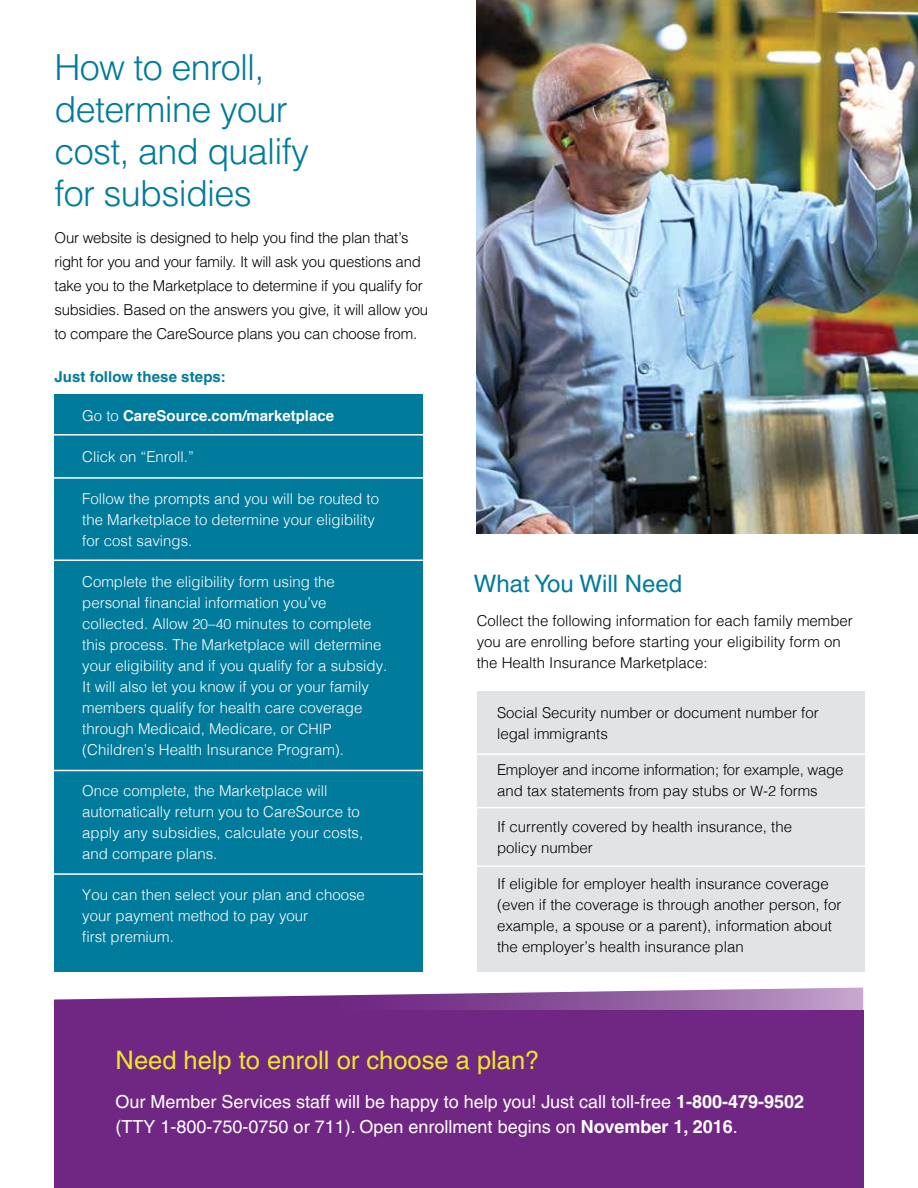
<style>
.page{position:relative;width:918px;height:1188px;background:#fff}
.page>*{position:absolute;margin:0;border:0;box-sizing:border-box;transform-origin:0 0}
.t1{font:300 36px/42px "Helvetica LT Pro";letter-spacing:-.02em;color:#007b9b}
.t2{font:25.5px "Helvetica LT Pro";color:#eee824}
.t3{font:24px "Helvetica LT Pro";color:#007b9b}
.t4{font:18px/25.5px "Helvetica LT Pro";color:#fff}
.t5{font:300 15px/21px "Helvetica";color:#fff}
.t6{font:300 15px/24px "Helvetica LT Pro";letter-spacing:-.015em;color:#000}
.t7{font:300 15px/21px "Helvetica";color:#000}
.t8{font:700 15px "Helvetica";color:#fff}
.t9{font:700 15px "Helvetica LT Pro";letter-spacing:.005em;color:#007b9b}
.s1{font-weight:300}
.s2{font-size:14.25px}
.s3{font-weight:700}
</style>
<div class="page">
<svg style="left:54px;top:988px;width:809px;height:22px"></svg>
<div style="left:54px;top:1010px;width:809px;height:178px;background:#702784"></div>
<div style="left:477px;top:691px;width:387px;height:281px;background:#e2e3e4"></div>
<hr style="left:475px;top:753px;width:414px;height:2px;background:#fff">
<hr style="left:475px;top:807px;width:414px;height:1px;background:#fff">
<hr style="left:475px;top:866px;width:414px;height:1px;background:#fff">
<div style="left:54px;top:394px;width:369px;height:578px;background:#007b9b"></div>
<hr style="left:30px;top:434px;width:414px;height:2px;background:#fff">
<hr style="left:30px;top:560px;width:414px;height:1px;background:#fff">
<hr style="left:30px;top:477px;width:414px;height:2px;background:#fff">
<hr style="left:30px;top:770px;width:414px;height:1px;background:#fff">
<hr style="left:30px;top:873px;width:414px;height:2px;background:#fff">
<img style="left:476px;top:0;width:442px;height:534px">
<h1 class="t1" style="left:54px;top:46px;width:256px">How to enroll, determine your cost, and qualify for subsidies</h1>
<p class="t6" style="left:54px;top:226px;width:375px">Our website is designed to help you find the plan that’s right for you and your family. It will ask you questions and take you to the Marketplace to determine if you qualify for subsidies. Based on the answers you give, it will allow you to compare the CareSource plans you can choose from.</p>
<p class="t9" style="left:54px;top:368px;width:173px">Just follow these steps:</p>
<p class="t8" style="left:82px;top:404px;width:253px"><span class="s1">Go to</span> CareSource.com/marketplace</p>
<p class="t5" style="left:82px;top:446px;width:113px">Click on “Enroll.”</p>
<p class="t5" style="left:82px;top:487px;width:298px">Follow the prompts and you will be routed to the Marketplace to determine your eligibility for cost savings.</p>
<p class="t5" style="left:82px;top:570px;width:307px">Complete the eligibility form using the personal financial information you’ve collected. Allow <span class="s2">20</span>–<span class="s2">40</span> minutes to complete this process. The Marketplace will determine your eligibility and if you qualify for a subsidy.<br>It will also let you know if you or your family members qualify for health care coverage through Medicaid, Medicare, or <span class="s2">CHIP </span>(Children’s Health Insurance Program).</p>
<p class="t5" style="left:82px;top:779px;width:282px">Once complete, the Marketplace will automatically return you to CareSource to apply any subsidies, calculate your costs, and compare plans.</p>
<p class="t5" style="left:82px;top:884px;width:284px">You can then select your plan and choose your payment method to pay your<br>first premium.</p>
<h3 class="t3" style="left:474px;top:569px;width:210px">What You Will Need</h3>
<p class="t6" style="left:477px;top:610px;width:378px;line-height:21px">Collect the following information for each family member you are enrolling before starting your eligibility form on the Health Insurance Marketplace:</p>
<p class="t7" style="left:497px;top:701px;width:323px">Social Security number or document number for legal immigrants</p>
<p class="t7" style="left:497px;top:758px;width:348px">Employer and income information; for example, wage and tax statements from pay stubs or <span class="s2">W</span>-<span class="s2">2</span> forms</p>
<p class="t7" style="left:497px;top:815px;width:297px">If currently covered by health insurance, the policy number</p>
<p class="t7" style="left:497px;top:872px;width:346px">If eligible for employer health insurance coverage (even if the coverage is through another person, for example, a spouse or a parent), information about the employer’s health insurance plan</p>
<h2 class="t2" style="left:116px;top:1045px;width:425px">Need help to enroll or choose a plan?</h2>
<p class="t4" style="left:116px;top:1089px;width:690px">Our Member Services staff will be happy to help you! Just call toll-free <span class="s3">1-800-479-9502 </span>(TTY 1-800-750-0750 or 711). Open enrollment begins on <span class="s3">November 1, 2016</span>.</p>
</div>
